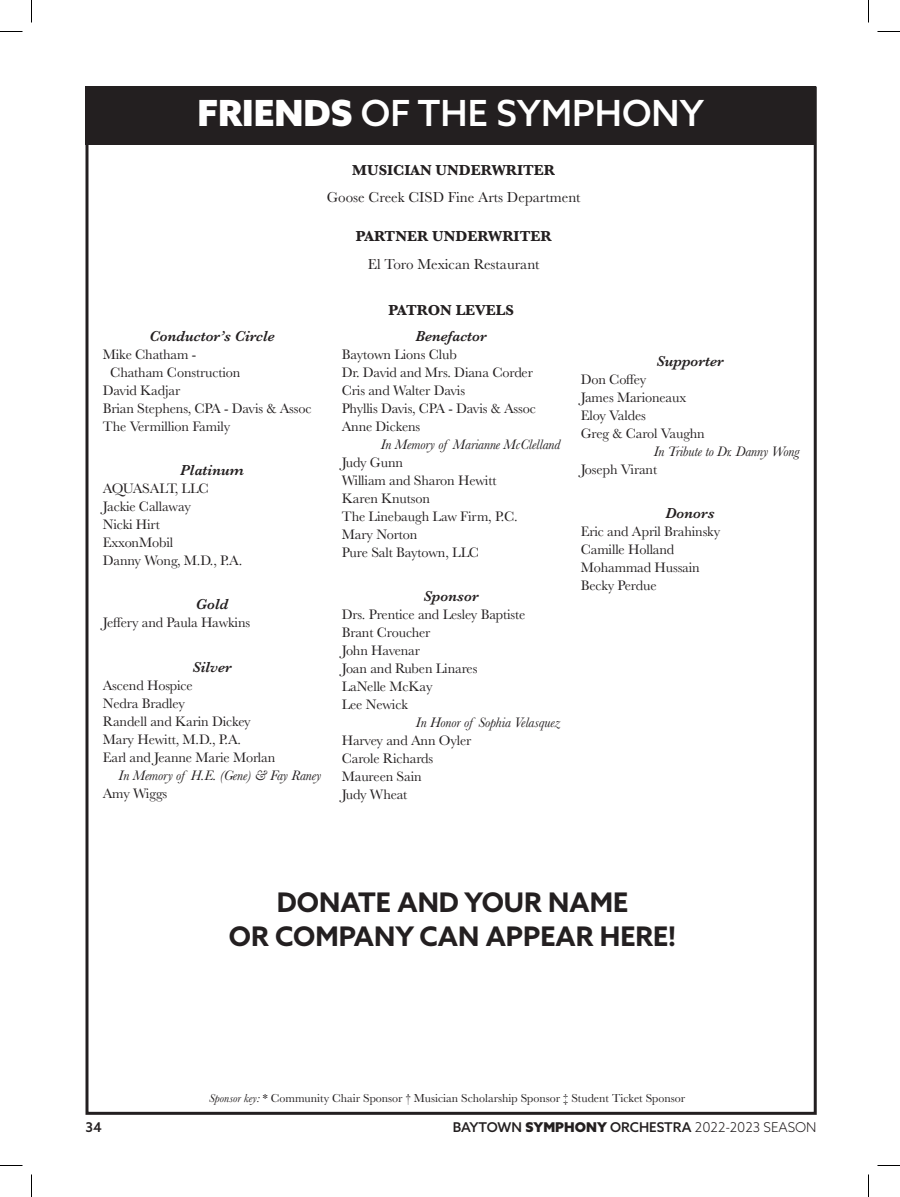
<style>
.page{position:relative;width:900px;height:1197px;background:#fff}
.page>*{position:absolute;margin:0;border:0;box-sizing:border-box;transform-origin:0 0}
.t1{font:500 36px "Azo Sans";color:#fff}
.t2{font:700 27px/34.5px "Azo Sans";color:#231f20;text-align:center}
.t3{font:italic 600 15px "Baskerville";color:#231f20}
.t4{font:15px "Baskerville";color:#231f20}
.t5{font:700 15px "Baskerville";color:#231f20}
.t6{font:14.25px/18px "Baskerville";letter-spacing:-.01em;color:#231f20}
.t7{font:italic 14.25px "Baskerville";letter-spacing:-.01em;color:#231f20}
.t8{font:500 13.5px "Azo Sans";color:#231f20}
.t9{font:12px "Baskerville";color:#231f20}
.s1{font-weight:900}
.s2{font-style:italic}
.s3{font-weight:300}
</style>
<div class="page">
<div style="left:86px;top:87px;width:730px;height:58px;background:#231f20"></div>
<svg style="left:0;top:31px;width:22px;height:1px"></svg>
<svg style="left:878px;top:31px;width:22px;height:1px"></svg>
<svg style="left:0;top:1165px;width:22px;height:1px"></svg>
<svg style="left:878px;top:1165px;width:22px;height:1px"></svg>
<svg style="left:31px;top:0;width:1px;height:22px"></svg>
<svg style="left:31px;top:1174px;width:1px;height:23px"></svg>
<svg style="left:868px;top:0;width:1px;height:22px"></svg>
<svg style="left:868px;top:1174px;width:1px;height:23px"></svg>
<h1 class="t1" style="left:197px;top:89px;width:508px"><span class="s1">FRIENDS</span> OF THE SYMPHONY</h1>
<p class="t5" style="left:352px;top:159px;width:204px">MUSICIAN UNDERWRITER</p>
<p class="t4" style="left:327px;top:188px;width:255px">Goose Creek CISD Fine Arts Department</p>
<p class="t5" style="left:356px;top:226px;width:198px">PARTNER UNDERWRITER</p>
<p class="t4" style="left:368px;top:254px;width:173px">El Toro Mexican Restaurant</p>
<p class="t5" style="left:388px;top:299px;width:127px">PATRON LEVELS</p>
<p class="t3" style="left:149px;top:326px;width:127px">Conductor’s Circle</p>
<p class="t6" style="left:103px;top:345px;width:95px">Mike Chatham -</p>
<p class="t6" style="left:110px;top:363px;width:131px">Chatham Construction</p>
<p class="t6" style="left:103px;top:381px;width:79px">David Kadjar</p>
<p class="t6" style="left:103px;top:399px;width:210px">Brian Stephens, CPA - Davis &amp; Assoc</p>
<p class="t6" style="left:103px;top:417px;width:129px">The Vermillion Family</p>
<p class="t3" style="left:180px;top:460px;width:65px">Platinum</p>
<p class="t6" style="left:103px;top:480px;width:141px">AQUASALT, LLC<br>Jackie Callaway<br>Nicki Hirt<br>ExxonMobil<br>Danny Wong, M.D., P.A.</p>
<p class="t3" style="left:196px;top:594px;width:34px">Gold</p>
<p class="t6" style="left:103px;top:614px;width:149px">Jeffery and Paula Hawkins</p>
<p class="t3" style="left:193px;top:657px;width:41px">Silver</p>
<p class="t6" style="left:103px;top:676px;width:174px">Ascend Hospice<br>Nedra Bradley<br>Randell and Karin Dickey<br>Mary Hewitt, M.D., P.A.<br>Earl and Jeanne Marie Morlan</p>
<p class="t7" style="left:119px;top:765px;width:204px">In Memory of H.E. (Gene) &amp; Fay Raney</p>
<p class="t6" style="left:103px;top:784px;width:66px">Amy Wiggs</p>
<p class="t3" style="left:416px;top:326px;width:73px">Benefactor</p>
<p class="t6" style="left:342px;top:345px;width:196px">Baytown Lions Club<br>Dr. David and Mrs. Diana Corder<br>Cris and Walter Davis<br>Phyllis Davis, CPA - Davis &amp; Assoc<br>Anne Dickens</p>
<p class="t7" style="left:381px;top:435px;width:181px">In Memory of Marianne McClelland</p>
<p class="t6" style="left:342px;top:453px;width:178px">Judy Gunn<br>William and Sharon Hewitt<br>Karen Knutson<br>The Linebaugh Law Firm, P.C.<br>Mary Norton<br>Pure Salt Baytown, LLC</p>
<p class="t3" style="left:424px;top:586px;width:56px">Sponsor</p>
<p class="t6" style="left:342px;top:606px;width:185px">Drs. Prentice and Lesley Baptiste<br>Brant Croucher<br>John Havenar<br>Joan and Ruben Linares<br>LaNelle McKay<br>Lee Newick</p>
<p class="t7" style="left:416px;top:713px;width:146px">In Honor of Sophia Velasquez</p>
<p class="t6" style="left:342px;top:732px;width:131px">Harvey and Ann Oyler<br>Carole Richards<br>Maureen Sain<br>Judy Wheat</p>
<p class="t3" style="left:656px;top:351px;width:69px">Supporter</p>
<p class="t6" style="left:581px;top:370px;width:126px">Don Coffey<br>James Marioneaux<br>Eloy Valdes<br>Greg &amp; Carol Vaughn</p>
<p class="t7" style="left:654px;top:441px;width:147px">In Tribute to Dr. Danny Wong</p>
<p class="t6" style="left:581px;top:460px;width:78px">Joseph Virant</p>
<p class="t3" style="left:665px;top:503px;width:51px">Donors</p>
<p class="t6" style="left:581px;top:522px;width:141px">Eric and April Brahinsky<br>Camille Holland<br>Mohammad Hussain<br>Becky Perdue</p>
<h2 class="t2" style="left:229px;top:885px;width:449px">DONATE AND YOUR NAME<br>OR COMPANY CAN APPEAR HERE!</h2>
<p class="t9" style="left:209px;top:1090px;width:478px"><span class="s2">Sponsor key:</span> * Community Chair Sponsor † Musician Scholarship Sponsor ‡ Student Ticket Sponsor</p>
<p class="t8" style="left:86px;top:1118px;width:18px">34</p>
<p class="t8" style="left:453px;top:1118px;width:365px">BAYTOWN <span class="s1">SYMPHONY</span> ORCHESTRA <span class="s3">2022-2023 SEASON</span></p>
</div>
